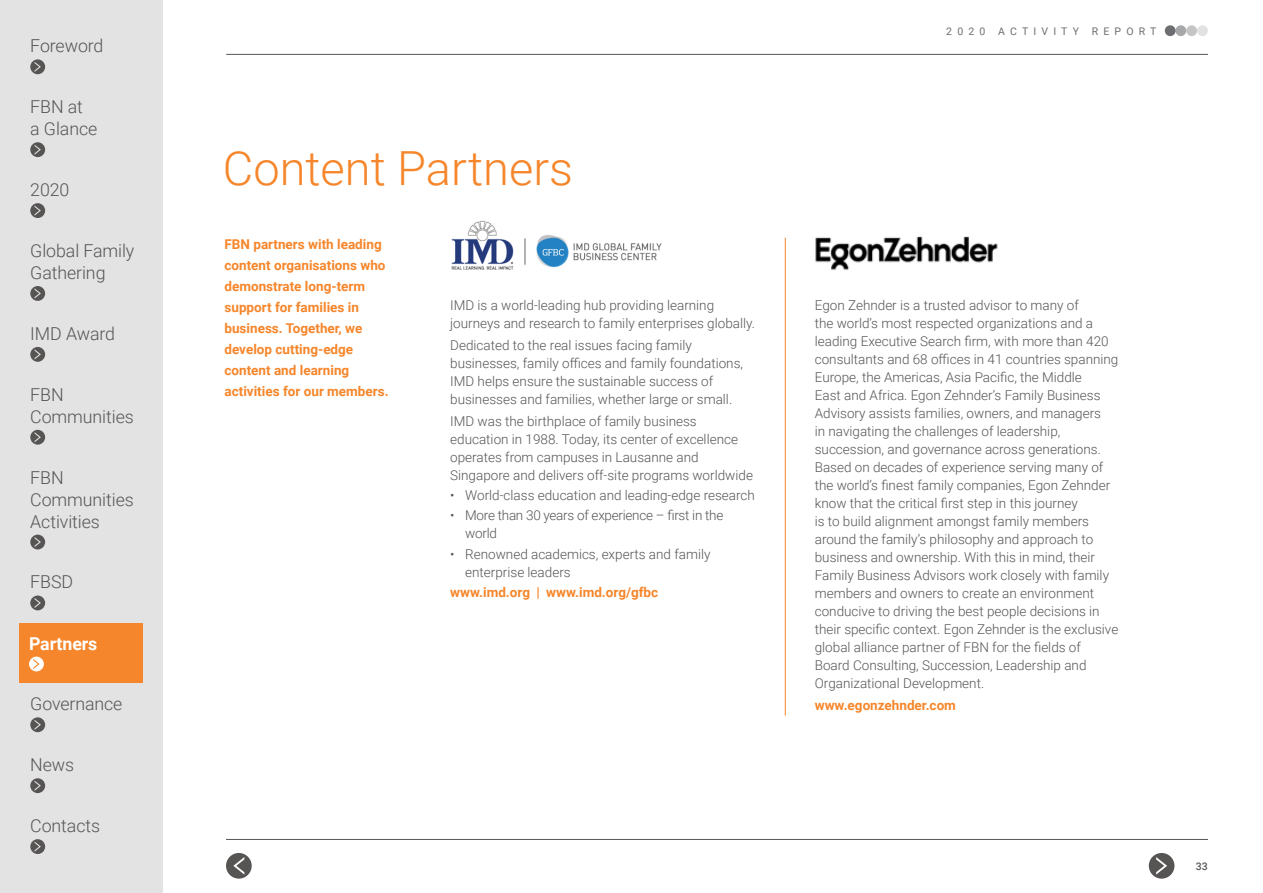
<style>
.page{position:relative;width:1263px;height:893px;background:#fff}
.page>*{position:absolute;margin:0;border:0;box-sizing:border-box;transform-origin:0 0}
.t1{font:300 46.95px "Roboto";color:#f6862b}
.t2{font:300 17.85px/21.9px "Roboto";letter-spacing:-.005em;color:#575454}
.t3{font:700 17.85px "Roboto";letter-spacing:-.005em;color:#fff}
.t4{font:300 13.5px/18px "Roboto";color:#575454}
.t5{font:700 13.5px/21px "Roboto";color:#f6862b}
.t6{font:300 13.5px/18px "Roboto";letter-spacing:-.02em;color:#575454}
.t7{font:10.5px "Roboto";letter-spacing:.495em;color:#6d6e71}
.t8{font:500 10.5px "Roboto";color:#575454}
</style>
<div class="page">
<img style="left:451px;top:220px;width:211px;height:50px">
<hr style="left:785px;top:238px;width:1px;height:478px;background:#f6862b">
<img style="left:815px;top:236px;width:183px;height:34px">
<div style="left:0;top:0;width:164px;height:893px;background:#e3e3e4"></div>
<svg style="left:30px;top:59px;width:15px;height:15px"></svg>
<svg style="left:30px;top:142px;width:15px;height:15px"></svg>
<svg style="left:30px;top:203px;width:15px;height:15px"></svg>
<svg style="left:30px;top:286px;width:15px;height:15px"></svg>
<svg style="left:30px;top:347px;width:15px;height:15px"></svg>
<svg style="left:30px;top:430px;width:15px;height:15px"></svg>
<svg style="left:30px;top:535px;width:15px;height:14px"></svg>
<svg style="left:30px;top:595px;width:15px;height:15px"></svg>
<svg style="left:30px;top:717px;width:15px;height:15px"></svg>
<svg style="left:30px;top:778px;width:15px;height:15px"></svg>
<svg style="left:30px;top:839px;width:15px;height:15px"></svg>
<div style="left:1165px;top:25px;width:10px;height:11px;background:#6d6e71;border-radius:50%"></div>
<div style="left:1175px;top:25px;width:11px;height:11px;background:#a7a8a9;border-radius:50%"></div>
<div style="left:1186px;top:25px;width:11px;height:11px;background:#c5c5c6;border-radius:50%"></div>
<div style="left:1197px;top:25px;width:11px;height:11px;background:#e2e2e3;border-radius:50%"></div>
<hr style="left:226px;top:54px;width:982px;height:1px;background:#575454">
<hr style="left:226px;top:839px;width:982px;height:1px;background:#575454">
<svg style="left:1149px;top:853px;width:25px;height:26px"></svg>
<svg style="left:226px;top:853px;width:26px;height:26px"></svg>
<div style="left:20px;top:623px;width:123px;height:60px;background:#f6862b"></div>
<svg style="left:29px;top:656px;width:15px;height:15px"></svg>
<h2 class="t2" style="left:30px;top:34px;width:75px">Foreword</h2>
<h2 class="t2" style="left:30px;top:95px;width:69px">FBN at<br>a Glance</h2>
<h2 class="t2" style="left:30px;top:178px;width:41px">2020</h2>
<h2 class="t2" style="left:30px;top:239px;width:106px">Global Family<br>Gathering</h2>
<h2 class="t2" style="left:30px;top:322px;width:86px">IMD Award</h2>
<h2 class="t2" style="left:30px;top:383px;width:105px">FBN<br>Communities</h2>
<h2 class="t2" style="left:30px;top:466px;width:105px">FBN<br>Communities<br>Activities</h2>
<h2 class="t2" style="left:30px;top:570px;width:44px">FBSD</h2>
<h2 class="t3" style="left:29px;top:632px;width:70px">Partners</h2>
<h2 class="t2" style="left:30px;top:692px;width:94px">Governance</h2>
<h2 class="t2" style="left:30px;top:753px;width:45px">News</h2>
<h2 class="t2" style="left:30px;top:814px;width:71px">Contacts</h2>
<h1 class="t1" style="left:223px;top:136px;width:352px">Content Partners</h1>
<p class="t5" style="left:224px;top:233px;width:166px">FBN partners with leading content organisations who demonstrate long-term support for families in business. Together, we develop cutting-edge content and learning activities for our members.</p>
<p class="t4" style="left:450px;top:295px;width:306px">IMD is a world-leading hub providing learning journeys and research to family enterprises globally.</p>
<p class="t4" style="left:450px;top:336px;width:294px">Dedicated to the real issues facing family businesses, family offices and family foundations, IMD helps ensure the sustainable success of businesses and families, whether large or small.</p>
<p class="t4" style="left:450px;top:412px;width:304px">IMD was the birthplace of family business education in 1988. Today, its center of excellence operates from campuses in Lausanne and Singapore and delivers off-site programs worldwide</p>
<p class="t4" style="left:450px;top:486px;width:306px">• World-class education and leading-edge research</p>
<p class="t6" style="left:465px;top:506px;width:260px;text-indent:-15px">• More than 30 years of experience – first in the world</p>
<p class="t4" style="left:465px;top:544px;width:247px;text-indent:-15px">• Renowned academics, experts and family enterprise leaders</p>
<p class="t5" style="left:450px;top:581px;width:210px">www.imd.org | www.imd.org/gfbc</p>
<p class="t7" style="left:946px;top:24px;width:212px">2020 ACTIVITY REPORT</p>
<p class="t4" style="left:815px;top:295px;width:305px">Egon Zehnder is a trusted advisor to many of<br>the world’s most respected organizations and a leading Executive Search firm, with more than 420 consultants and 68 offices in 41 countries spanning Europe, the Americas, Asia Pacific, the Middle<br>East and Africa. Egon Zehnder’s Family Business Advisory assists families, owners, and managers<br>in navigating the challenges of leadership, succession, and governance across generations.<br>Based on decades of experience serving many of the world’s finest family companies, Egon Zehnder know that the critical first step in this journey<br>is to build alignment amongst family members around the family’s philosophy and approach to business and ownership. With this in mind, their Family Business Advisors work closely with family members and owners to create an environment conducive to driving the best people decisions in their specific context. Egon Zehnder is the exclusive global alliance partner of FBN for the fields of Board Consulting, Succession, Leadership and Organizational Development.</p>
<p class="t5" style="left:815px;top:694px;width:143px">www.egonzehnder.com</p>
<p class="t8" style="left:1196px;top:859px;width:13px">33</p>
</div>
